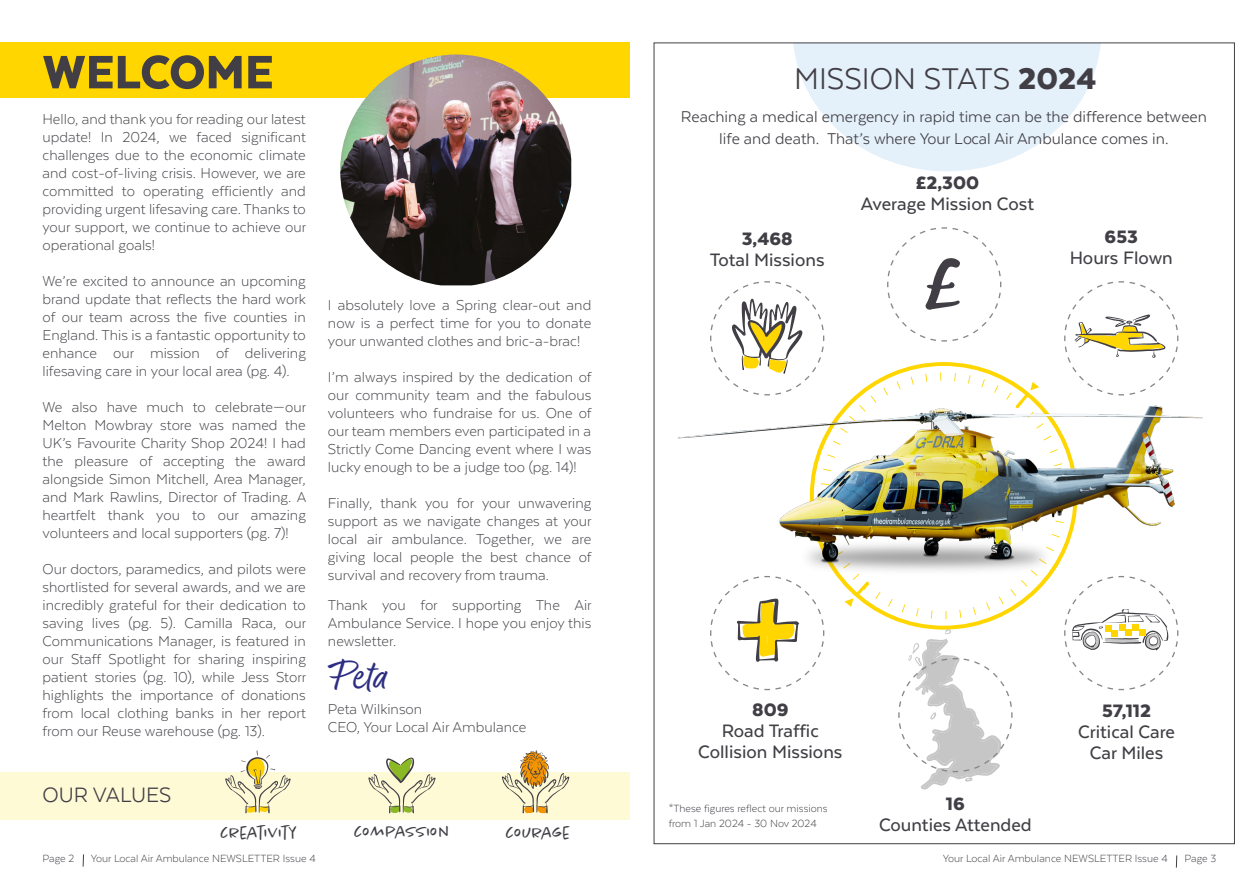
<style>
.page{position:relative;width:1259px;height:893px;background:#fff}
.page>*{position:absolute;margin:0;border:0;box-sizing:border-box;transform-origin:0 0}
.t1{font:900 54px "Texta";color:#413f45}
.t2{font:46.5px "Good Karma Smooth";color:#2d2e83}
.t3{font:34.5px "Texta";color:#413f45}
.t4{font:24px "Texta";color:#413f45}
.t5{font:500 20.7px/21px "Texta";color:#413f45;text-align:center}
.t6{font:900 20.7px "Texta";color:#413f45}
.t7{font:18px/21.6px "Texta";color:#413f45;text-align:center}
.t8{font:300 17.7px "Chantal";color:#413f45}
.t9{font:300 16.5px/18px "Texta";color:#413f45;text-align:justify}
.t10{font:300 12px "Texta";color:#413f45}
.t11{font:300 12px/14.4px "Texta";color:#3b3d43}
.s1{font-weight:900}
</style>
<div class="page">
<svg style="left:793px;top:45px;width:307px;height:126px"></svg>
<svg style="left:839px;top:362px;width:210px;height:267px"></svg>
<div style="left:0;top:43px;width:629px;height:55px;background:#ffd600"></div>
<svg style="left:83px;top:854px;width:1px;height:13px"></svg>
<svg style="left:1176px;top:855px;width:1px;height:13px"></svg>
<div style="left:0;top:772px;width:629px;height:47px;background:#fffad6"></div>
<svg style="left:225px;top:750px;width:66px;height:63px"></svg>
<svg style="left:368px;top:757px;width:67px;height:56px"></svg>
<svg style="left:502px;top:750px;width:67px;height:63px"></svg>
<img style="left:678px;top:394px;width:525px;height:185px">
<svg style="left:709px;top:281px;width:116px;height:115px"></svg>
<svg style="left:887px;top:227px;width:115px;height:115px"></svg>
<svg style="left:1063px;top:281px;width:116px;height:115px"></svg>
<svg style="left:1063px;top:575px;width:116px;height:116px"></svg>
<svg style="left:709px;top:575px;width:116px;height:116px"></svg>
<svg style="left:898px;top:629px;width:115px;height:161px"></svg>
<img style="left:340px;top:54px;width:231px;height:231px">
<h1 class="t1" style="left:43px;top:44px;width:233px">WELCOME</h1>
<p class="t9" style="left:43px;top:110px;width:265px">Hello, and thank you for reading our latest update! In 2024, we faced significant challenges due to the economic climate and cost-of-living crisis. However, we are committed to operating efficiently and providing urgent lifesaving care. Thanks to your support, we continue to achieve our operational goals!</p>
<p class="t9" style="left:43px;top:272px;width:265px">We’re excited to announce an upcoming brand update that reflects the hard work of our team across the five counties in England. This is a fantastic opportunity to enhance our mission of delivering lifesaving care in your local area (pg. 4).</p>
<p class="t9" style="left:43px;top:398px;width:265px">We also have much to celebrate—our Melton Mowbray store was named the UK’s Favourite Charity Shop 2024! I had the pleasure of accepting the award alongside Simon Mitchell, Area Manager, and Mark Rawlins, Director of Trading. A heartfelt thank you to our amazing volunteers and local supporters (pg. 7)!</p>
<p class="t9" style="left:43px;top:560px;width:265px">Our doctors, paramedics, and pilots were shortlisted for several awards, and we are incredibly grateful for their dedication to saving lives (pg. 5). Camilla Raca, our Communications Manager, is featured in our Staff Spotlight for sharing inspiring patient stories (pg. 10), while Jess Storr highlights the importance of donations from local clothing banks in her report from our Reuse warehouse (pg. 13).</p>
<h3 class="t4" style="left:43px;top:782px;width:130px">OUR VALUES</h3>
<p class="t9" style="left:328px;top:296px;width:265px">I absolutely love a Spring clear-out and now is a perfect time for you to donate your unwanted clothes and bric-a-brac!</p>
<p class="t9" style="left:328px;top:368px;width:265px">I’m always inspired by the dedication of our community team and the fabulous volunteers who fundraise for us. One of our team members even participated in a Strictly Come Dancing event where I was lucky enough to be a judge too (pg. 14)!</p>
<p class="t9" style="left:328px;top:494px;width:265px">Finally, thank you for your unwavering support as we navigate changes at your local air ambulance. Together, we are giving local people the best chance of survival and recovery from trauma.</p>
<p class="t9" style="left:328px;top:596px;width:265px">Thank you for supporting The Air Ambulance Service. I hope you enjoy this newsletter.</p>
<h2 class="t2" style="left:328px;top:648px;width:61px">Peta</h2>
<p class="t9" style="left:328px;top:700px;width:200px">Peta Wilkinson<br>CEO, Your Local Air Ambulance</p>
<p class="t8" style="left:220px;top:821px;width:78px">creativity</p>
<p class="t8" style="left:354px;top:820px;width:98px">compassion</p>
<p class="t8" style="left:505px;top:821px;width:66px">courage</p>
<h3 class="t3" style="left:794px;top:61px;width:304px">MISSION STATS <span class="s1">2024</span></h3>
<p class="t7" style="left:681px;top:106px;width:527px">Reaching a medical emergency in rapid time can be the difference between life and death. That’s where Your Local Air Ambulance comes in.</p>
<p class="t6" style="left:741px;top:228px;width:52px">3,468</p>
<p class="t5" style="left:710px;top:249px;width:116px">Total Missions</p>
<p class="t6" style="left:915px;top:172px;width:65px">£2,300</p>
<p class="t5" style="left:861px;top:193px;width:175px">Average Mission Cost</p>
<p class="t6" style="left:1104px;top:226px;width:35px">653</p>
<p class="t5" style="left:1069px;top:247px;width:105px">Hours Flown</p>
<p class="t6" style="left:752px;top:699px;width:38px">809</p>
<p class="t5" style="left:698px;top:720px;width:146px">Road Traffic<br>Collision Missions</p>
<p class="t11" style="left:669px;top:801px;width:160px">*These figures reflect our missions from 1 Jan 2024 - 30 Nov 2024</p>
<p class="t6" style="left:946px;top:793px;width:20px">16</p>
<p class="t5" style="left:879px;top:814px;width:154px">Counties Attended</p>
<p class="t6" style="left:1102px;top:700px;width:50px">57,112</p>
<p class="t5" style="left:1078px;top:721px;width:98px">Critical Care<br>Car Miles</p>
<p class="t10" style="left:43px;top:853px;width:33px">Page 2</p>
<p class="t10" style="left:91px;top:853px;width:226px">Your Local Air Ambulance NEWSLETTER Issue 4</p>
<p class="t10" style="left:943px;top:853px;width:226px">Your Local Air Ambulance NEWSLETTER Issue 4</p>
<p class="t10" style="left:1184px;top:853px;width:33px">Page 3</p>
</div>
